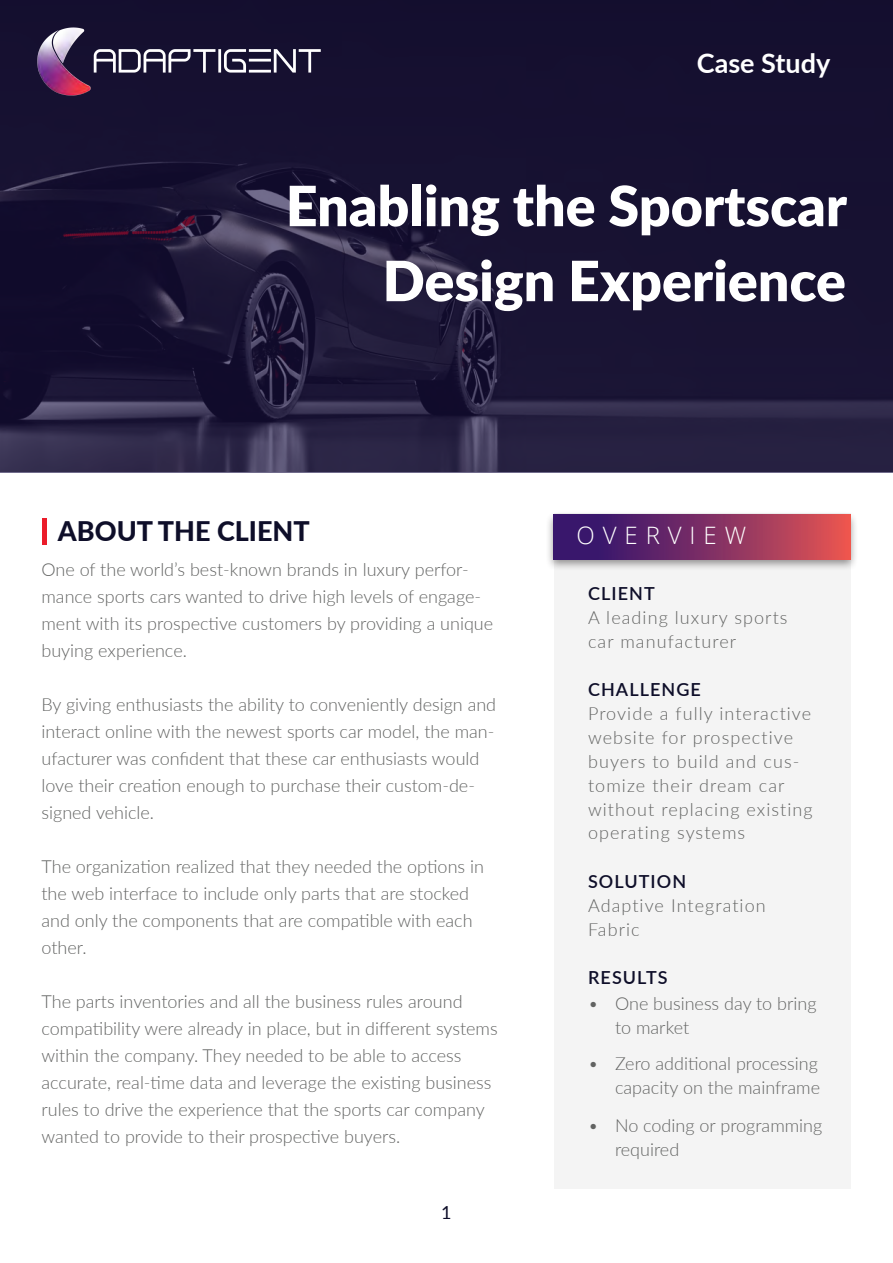
<style>
.page{position:relative;width:893px;height:1263px;background:#fff}
.page>*{position:absolute;margin:0;border:0;box-sizing:border-box;transform-origin:0 0}
.Bold_Size_18pt_Lea_21pt_Left{font:900 55.5px "Lato";color:#fff}
.Raleway__SemiBold_Size_18pt_Lea_21pt_Lef{font:800 27px "Lato";color:#0e0e29}
.Raleway__SemiBold_Size_18pt_Lea_21pt_Lef-2{font:700 27px "Lato";color:#fff}
.Bold_Size_18pt_Lea_21pt_Left-2{font:300 24px "Open Sans";letter-spacing:.33em;color:#fff}
.Regular_Size_8pt_Lea_14pt_Left{font:300 18px/27px "Lato";color:#626362}
.Bold_Size_18pt_Lea_21pt_Tra_60_Left{font:300 18px/24px "Lato";letter-spacing:.06em;color:#626362}
.Bold_Size_18pt_Lea_21pt_Tra_60_Left-2{font:600 18px "Lato";letter-spacing:.06em;color:#0e0e29}
.Raleway__SemiBold_Size_18pt_Lea_21pt_Lef-3{font:18px "Lato";color:#0e0e29}
</style>
<div class="page">
<div style="left:554px;top:513px;width:296px;height:675px;background:#f4f4f4"></div>
<svg style="left:0;top:0;width:893px;height:472px;background:#1b1636"></svg>
<hr style="left:43px;top:519px;width:4px;height:26px;background:#eb1c2a">
<div style="left:545px;top:511px;width:314px;height:61px;background:#231f20;opacity:.48"></div>
<svg style="left:554px;top:514px;width:296px;height:45px;background:#802f62"></svg>
<img style="left:27px;top:11px;width:310px;height:100px">
<p class="Raleway__SemiBold_Size_18pt_Lea_21pt_Lef-2" style="left:697px;top:44px;width:135px">Case Study</p>
<p class="Bold_Size_18pt_Lea_21pt_Left" style="left:286px;top:164px;width:563px">Enabling the Sportscar</p>
<p class="Bold_Size_18pt_Lea_21pt_Left" style="left:383px;top:239px;width:465px">Design Experience</p>
<p class="Raleway__SemiBold_Size_18pt_Lea_21pt_Lef" style="left:58px;top:511px;width:253px">ABOUT THE CLIENT</p>
<p class="Bold_Size_18pt_Lea_21pt_Left-2" style="left:576px;top:519px;width:171px">OVERVIEW</p>
<p class="Regular_Size_8pt_Lea_14pt_Left" style="left:42px;top:555px;width:453px">One of the world’s best-known brands in luxury perfor&shy;mance sports cars wanted to drive high levels of engage&shy;ment with its prospective customers by providing a unique buying experience.</p>
<p class="Regular_Size_8pt_Lea_14pt_Left" style="left:42px;top:690px;width:456px">By giving enthusiasts the ability to conveniently design and interact online with the newest sports car model, the man&shy;ufacturer was confident that these car enthusiasts would love their creation enough to purchase their custom-de&shy;signed vehicle.</p>
<p class="Regular_Size_8pt_Lea_14pt_Left" style="left:42px;top:852px;width:444px">The organization realized that they needed the options in the web interface to include only parts that are stocked and only the components that are compatible with each other.</p>
<p class="Regular_Size_8pt_Lea_14pt_Left" style="left:42px;top:987px;width:458px">The parts inventories and all the business rules around compatibility were already in place, but in different systems within the company. They needed to be able to access accurate, real-time data and leverage the existing business rules to drive the experience that the sports car company wanted to provide to their prospective buyers.</p>
<p class="Raleway__SemiBold_Size_18pt_Lea_21pt_Lef-3" style="left:441px;top:1199px;width:12px">1</p>
<p class="Bold_Size_18pt_Lea_21pt_Tra_60_Left-2" style="left:588px;top:580px;width:68px">CLIENT</p>
<p class="Bold_Size_18pt_Lea_21pt_Tra_60_Left" style="left:588px;top:604px;width:201px">A leading luxury sports</p>
<p class="Bold_Size_18pt_Lea_21pt_Tra_60_Left" style="left:588px;top:628px;width:150px">car manufacturer</p>
<p class="Bold_Size_18pt_Lea_21pt_Tra_60_Left-2" style="left:588px;top:676px;width:114px">CHALLENGE</p>
<p class="Bold_Size_18pt_Lea_21pt_Tra_60_Left" style="left:588px;top:700px;width:225px">Provide a fully interactive</p>
<p class="Bold_Size_18pt_Lea_21pt_Tra_60_Left" style="left:588px;top:724px;width:226px">website for prospective buyers to build and cus&shy;tomize their dream car without replacing existing operating systems</p>
<p class="Bold_Size_18pt_Lea_21pt_Tra_60_Left-2" style="left:588px;top:868px;width:100px">SOLUTION</p>
<p class="Bold_Size_18pt_Lea_21pt_Tra_60_Left" style="left:588px;top:892px;width:179px">Adaptive Integration</p>
<p class="Bold_Size_18pt_Lea_21pt_Tra_60_Left" style="left:588px;top:916px;width:53px">Fabric</p>
<p class="Bold_Size_18pt_Lea_21pt_Tra_60_Left-2" style="left:588px;top:964px;width:81px">RESULTS</p>
<p class="Regular_Size_8pt_Lea_14pt_Left" style="left:615px;top:991px;width:203px;line-height:24px;text-indent:-27px">• One business day to bring to market</p>
<p class="Regular_Size_8pt_Lea_14pt_Left" style="left:588px;top:1050px;width:234px;line-height:24px;text-align:right">• Zero additional processing capacity on the mainframe</p>
<p class="Regular_Size_8pt_Lea_14pt_Left" style="left:615px;top:1113px;width:209px;line-height:24px;text-indent:-27px">• No coding or programming required</p>
</div>
